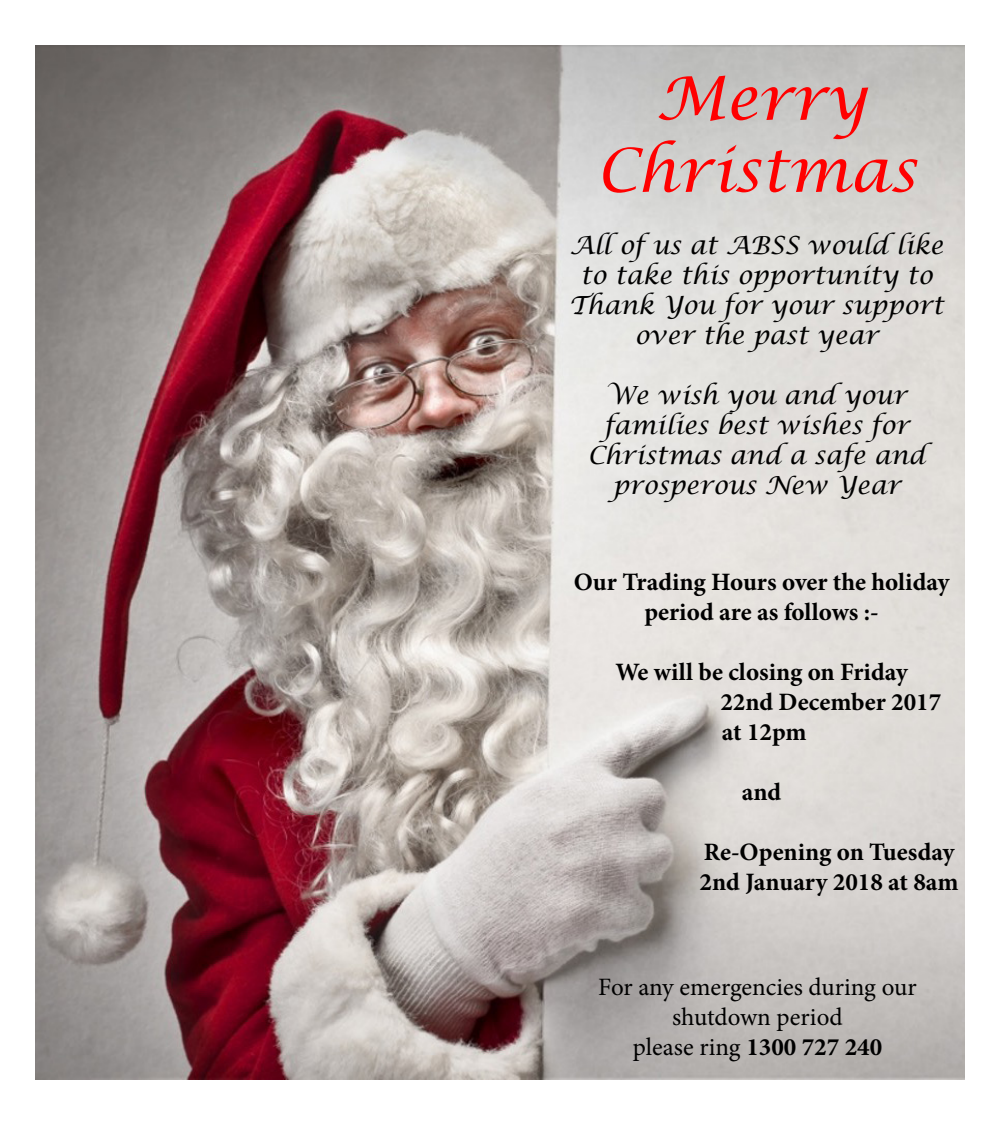
<style>
.page{position:relative;width:1000px;height:1125px;background:#fff}
.page>*{position:absolute;margin:0;border:0;box-sizing:border-box;transform-origin:0 0}
.t1{font:italic 60px "Lucida Calligraphy";color:#f00}
.t2{font:italic 25px/30px "Lucida Calligraphy";color:#000;text-align:center}
.t3{font:700 25px/30px "Minion Pro";color:#000;text-align:center}
.t4{font:25px/30px "Minion Pro";color:#000;text-align:center}
.s1{font-weight:700}
</style>
<div class="page">
<img style="left:35px;top:45px;width:930px;height:1035px">
<p class="t1" style="left:656px;top:62px;width:213px">Merry</p>
<p class="t1" style="left:596px;top:134px;width:322px">Christmas</p>
<p class="t2" style="left:569px;top:231px;width:376px">All of us at ABSS would like to take this opportunity to<br>Thank You for your support over the past year</p>
<p class="t2" style="left:588px;top:381px;width:339px">We wish you and your families best wishes for<br>Christmas and a safe and prosperous New Year</p>
<p class="t3" style="left:574px;top:567px;width:377px">Our Trading Hours over the holiday period are as follows :-</p>
<p class="t3" style="left:615px;top:657px;width:294px">We will be closing on Friday</p>
<p class="t3" style="left:720px;top:687px;width:222px">22nd December 2017</p>
<p class="t3" style="left:722px;top:717px;width:86px">at 12pm</p>
<p class="t3" style="left:742px;top:777px;width:41px">and</p>
<p class="t3" style="left:704px;top:837px;width:252px">Re-Opening on Tuesday</p>
<p class="t3" style="left:700px;top:867px;width:260px">2nd January 2018 at 8am</p>
<p class="t4" style="left:598px;top:972px;width:320px">For any emergencies during our shutdown period</p>
<p class="t4" style="left:633px;top:1032px;width:251px">please ring <span class="s1">1300 727 240</span></p>
</div>
